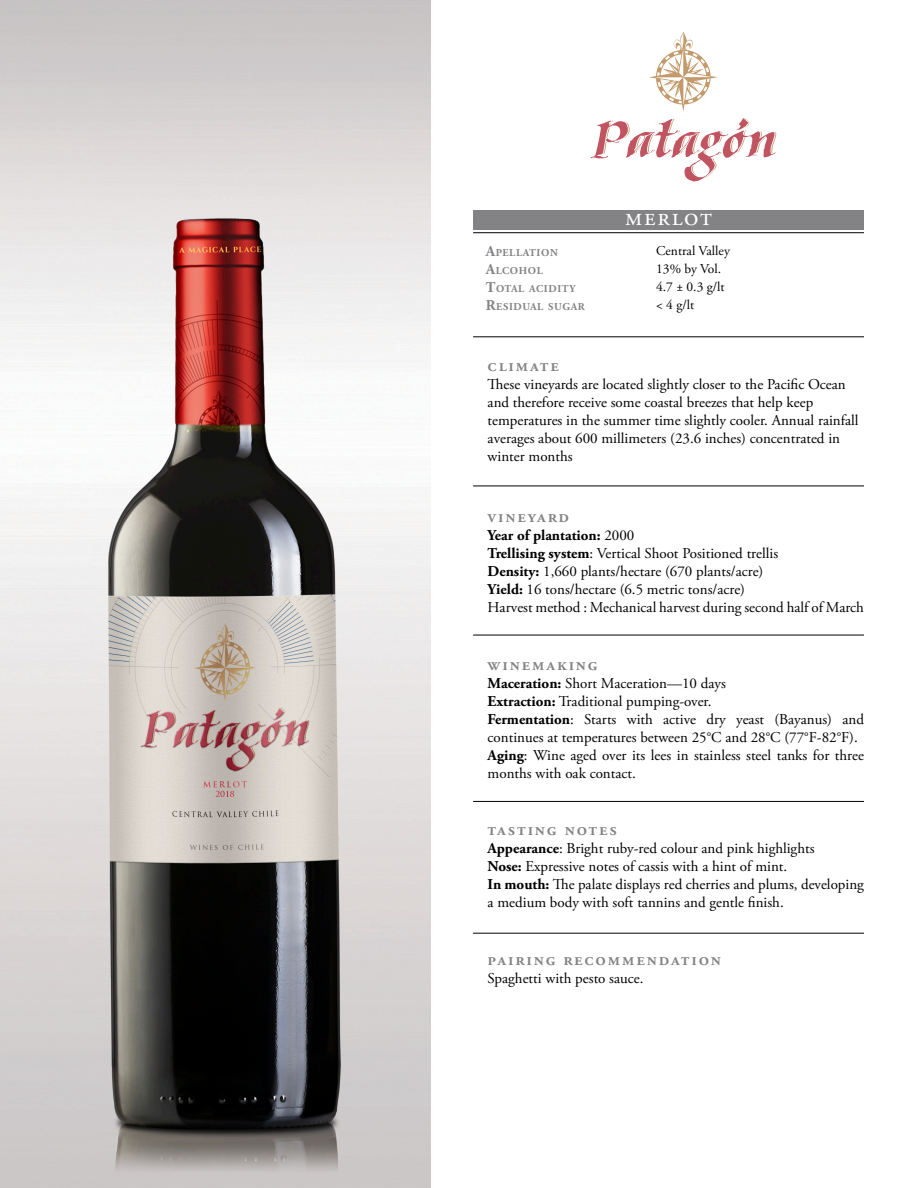
<style>
.page{position:relative;width:918px;height:1188px;background:#fff}
.page>*{position:absolute;margin:0;border:0;box-sizing:border-box;transform-origin:0 0}
.Name_Level{font:25.5px "Adobe Garamond Pro";letter-spacing:.075em;color:#fff}
.Parrafo_gral{font:600 18px "Adobe Garamond Pro";letter-spacing:.1em;color:#838386}
.Parrafo_gral-2{font:15px/18px "Adobe Garamond Pro";color:#000}
.Parrafo_gral-3{font:700 15px "Adobe Garamond Pro";color:#000}
.Contenido_tecnico{font:13.5px/18px "Adobe Garamond Pro";color:#000}
.Datos_tecnicos{font:700 10.5px "Adobe Garamond Pro";letter-spacing:.055em;color:#838386}
.s1{font-size:15px}
.s2{font-weight:400}
.s3{font-weight:700}
</style>
<div class="page">
<svg style="left:590px;top:118px;width:187px;height:64px"></svg>
<svg style="left:649px;top:32px;width:69px;height:79px"></svg>
<div style="left:473px;top:210px;width:391px;height:19px;background:#838386"></div>
<hr style="left:473px;top:337px;width:391px;height:1px;background:#000">
<hr style="left:473px;top:486px;width:391px;height:1px;background:#000">
<hr style="left:473px;top:635px;width:391px;height:1px;background:#000">
<hr style="left:473px;top:933px;width:391px;height:1px;background:#000">
<hr style="left:473px;top:801px;width:391px;height:1px;background:#000">
<hr style="left:473px;top:232px;width:391px;height:1px;background:#000">
<img style="left:36px;top:162px;width:377px;height:1011px">
<p class="Datos_tecnicos" style="left:486px;top:247px;width:74px"><span class="s1">A</span>PELLATION</p>
<p class="Datos_tecnicos" style="left:486px;top:265px;width:59px"><span class="s1">A</span>LCOHOL</p>
<p class="Datos_tecnicos" style="left:486px;top:283px;width:91px"><span class="s1">T</span>OTAL ACIDITY</p>
<p class="Datos_tecnicos" style="left:486px;top:301px;width:94px"><span class="s1">R</span>ESIDUAL SUGAR</p>
<p class="Name_Level" style="left:625px;top:202px;width:89px">merlot</p>
<p class="Contenido_tecnico" style="left:656px;top:242px;width:75px">Central Valley<br>13% by Vol.</p>
<p class="Contenido_tecnico" style="left:656px;top:278px;width:70px">4.7 ± 0.3 g/lt</p>
<p class="Contenido_tecnico" style="left:656px;top:296px;width:40px">&lt; 4 g/lt</p>
<p class="Parrafo_gral" style="left:488px;top:355px;width:73px">climate</p>
<p class="Parrafo_gral-2" style="left:488px;top:376px;width:372px">These vineyards are located slightly closer to the Pacific Ocean and therefore receive some coastal breezes that help keep temperatures in the summer time slightly cooler. Annual rainfall averages about 600 millimeters (23.6 inches) concentrated in winter months</p>
<p class="Parrafo_gral" style="left:488px;top:506px;width:83px">vineyard</p>
<p class="Parrafo_gral-3" style="left:488px;top:527px;width:148px">Year of plantation: <span class="s2">2000</span></p>
<p class="Parrafo_gral-2" style="left:488px;top:545px;width:292px"><span class="s3">Trellising system</span>: Vertical Shoot Positioned trellis</p>
<p class="Parrafo_gral-2" style="left:488px;top:563px;width:277px"><span class="s3">Density:</span> 1,660 plants/hectare (670 plants/acre)</p>
<p class="Parrafo_gral-2" style="left:488px;top:581px;width:259px"><span class="s3">Yield:</span> 16 tons/hectare (6.5 metric tons/acre)</p>
<p class="Parrafo_gral-2" style="left:488px;top:599px;width:378px">Harvest method : Mechanical harvest during second half of March</p>
<p class="Parrafo_gral" style="left:488px;top:654px;width:112px">winemaking</p>
<p class="Parrafo_gral-2" style="left:488px;top:675px;width:240px"><span class="s3">Maceration:</span> Short Maceration—10 days</p>
<p class="Parrafo_gral-2" style="left:488px;top:693px;width:225px"><span class="s3">Extraction:</span> Traditional pumping-over.</p>
<p class="Parrafo_gral-2" style="left:488px;top:711px;width:378px"><span class="s3">Fermentation</span>: Starts with active dry yeast (Bayanus) and continues at temperatures between 25°C and 28°C (77°F-82°F).</p>
<p class="Parrafo_gral-2" style="left:488px;top:747px;width:378px"><span class="s3">Aging</span>: Wine aged over its lees in stainless steel tanks for three months with oak contact.</p>
<p class="Parrafo_gral" style="left:488px;top:819px;width:131px">tasting notes</p>
<p class="Parrafo_gral-2" style="left:488px;top:840px;width:328px"><span class="s3">Appearance</span>: Bright ruby-red colour and pink highlights</p>
<p class="Parrafo_gral-2" style="left:488px;top:858px;width:301px"><span class="s3">Nose:</span> Expressive notes of cassis with a hint of mint.</p>
<p class="Parrafo_gral-2" style="left:488px;top:876px;width:378px"><span class="s3">In mouth:</span> The palate displays red cherries and plums, developing a medium body with soft tannins and gentle finish.</p>
<p class="Parrafo_gral" style="left:488px;top:949px;width:235px">pairing recommendation</p>
<p class="Parrafo_gral-2" style="left:488px;top:970px;width:157px">Spaghetti with pesto sauce.</p>
</div>
